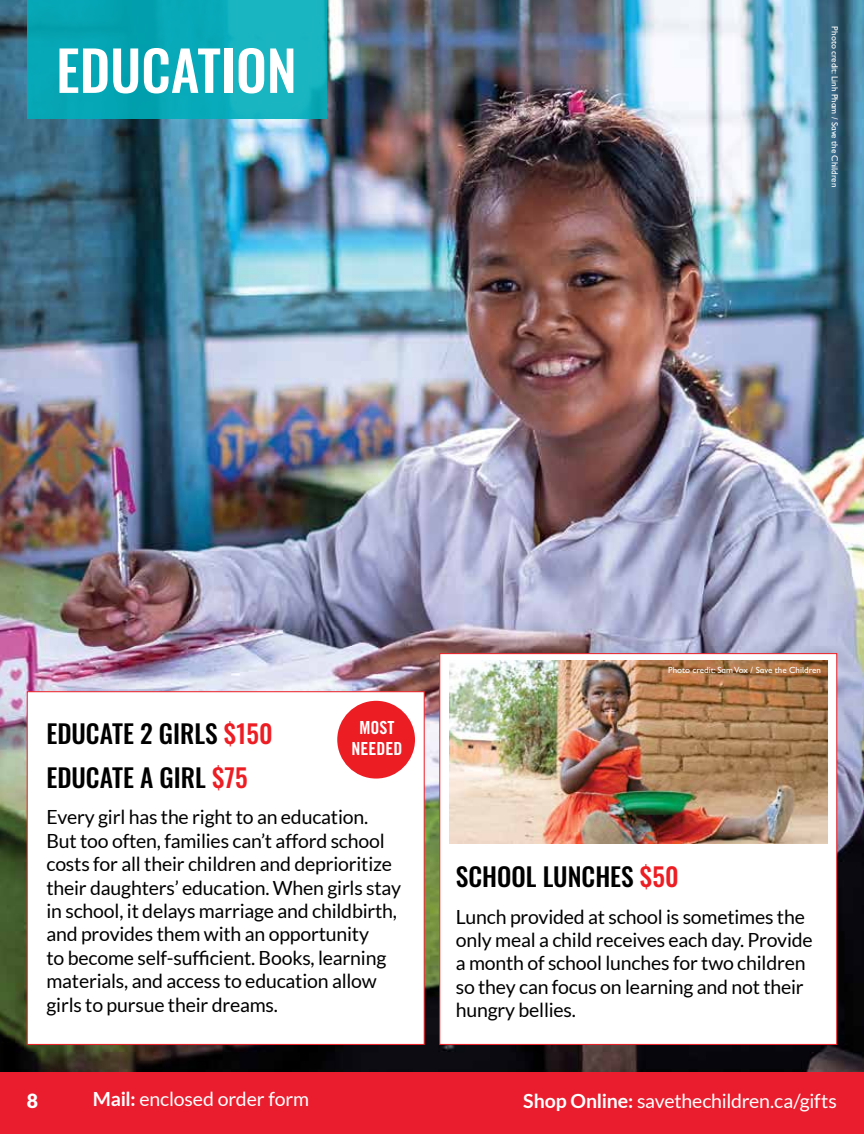
<style>
.page{position:relative;width:864px;height:1134px;background:#fff}
.page>*{position:absolute;margin:0;border:0;box-sizing:border-box;transform-origin:0 0}
.t1{font:500 54.9px "Oswald";color:#fff}
.t2{font:500 25.5px/43.5px "Oswald";color:#000}
.t3{font:19.5px/23.4px "Lato";letter-spacing:-.01em;color:#000}
.t4{font:19.5px "Lato";letter-spacing:-.01em;color:#fff}
.t5{font:900 19.5px "Lato";color:#fff}
.t6{font:18px/21.6px "Trade Gothic LT Std Bd Cn 20";color:#fff;text-align:center}
.t7{font:9px "Gill Sans Infant Std";color:#fff}
.s1{color:#ed1d24}
.s2{font-weight:700}
</style>
<div class="page">
<img style="left:0;top:0;width:864px;height:1073px">
<div style="left:0;top:1073px;width:864px;height:61px;background:#e91d2d"></div>
<div style="left:27px;top:0;width:299px;height:118px;background:linear-gradient(to right,#00a0af,#18b5c1)"></div>
<div style="left:27px;top:691px;width:397px;height:354px;background:#fff;border:1px solid #ed1d24"></div>
<div style="left:440px;top:653px;width:397px;height:392px;background:#fff;border:1px solid #ed1d24"></div>
<div style="left:337px;top:701px;width:78px;height:78px;background:#ed1d24;border-radius:50%"></div>
<img style="left:449px;top:661px;width:378px;height:182px">
<h1 class="t1" style="left:56px;top:42px;width:242px">EDUCATION</h1>
<p class="t7" style="left:840px;top:26px;width:162px;rotate:90deg">Photo credit: Linh Pham / Save the Children</p>
<p class="t6" style="left:351px;top:716px;width:52px">MOST<br>NEEDED</p>
<h2 class="t2" style="left:46px;top:714px;width:228px">EDUCATE 2 GIRLS <span class="s1">$150<br></span>EDUCATE A GIRL <span class="s1">$75</span></h2>
<p class="t3" style="left:46px;top:806px;width:356px">Every girl has the right to an education.<br>But too often, families can’t afford school costs for all their children and deprioritize their daughters’ education. When girls stay in school, it delays marriage and childbirth, and provides them with an opportunity<br>to become self-sufficient. Books, learning materials, and access to education allow girls to pursue their dreams.</p>
<p class="t7" style="left:668px;top:665px;width:154px">Photo credit: Sam Vox / Save the Children</p>
<h2 class="t2" style="left:456px;top:856px;width:224px">SCHOOL LUNCHES <span class="s1">$50</span></h2>
<p class="t3" style="left:456px;top:905px;width:359px">Lunch provided at school is sometimes the only meal a child receives each day. Provide a month of school lunches for two children so they can focus on learning and not their hungry bellies.</p>
<p class="t5" style="left:27px;top:1090px;width:13px">8</p>
<p class="t4" style="left:93px;top:1089px;width:218px"><span class="s2">Mail:</span> enclosed order form</p>
<p class="t4" style="left:523px;top:1090px;width:315px"><span class="s2">Shop Online:</span> savethechildren.ca/gifts</p>
</div>
